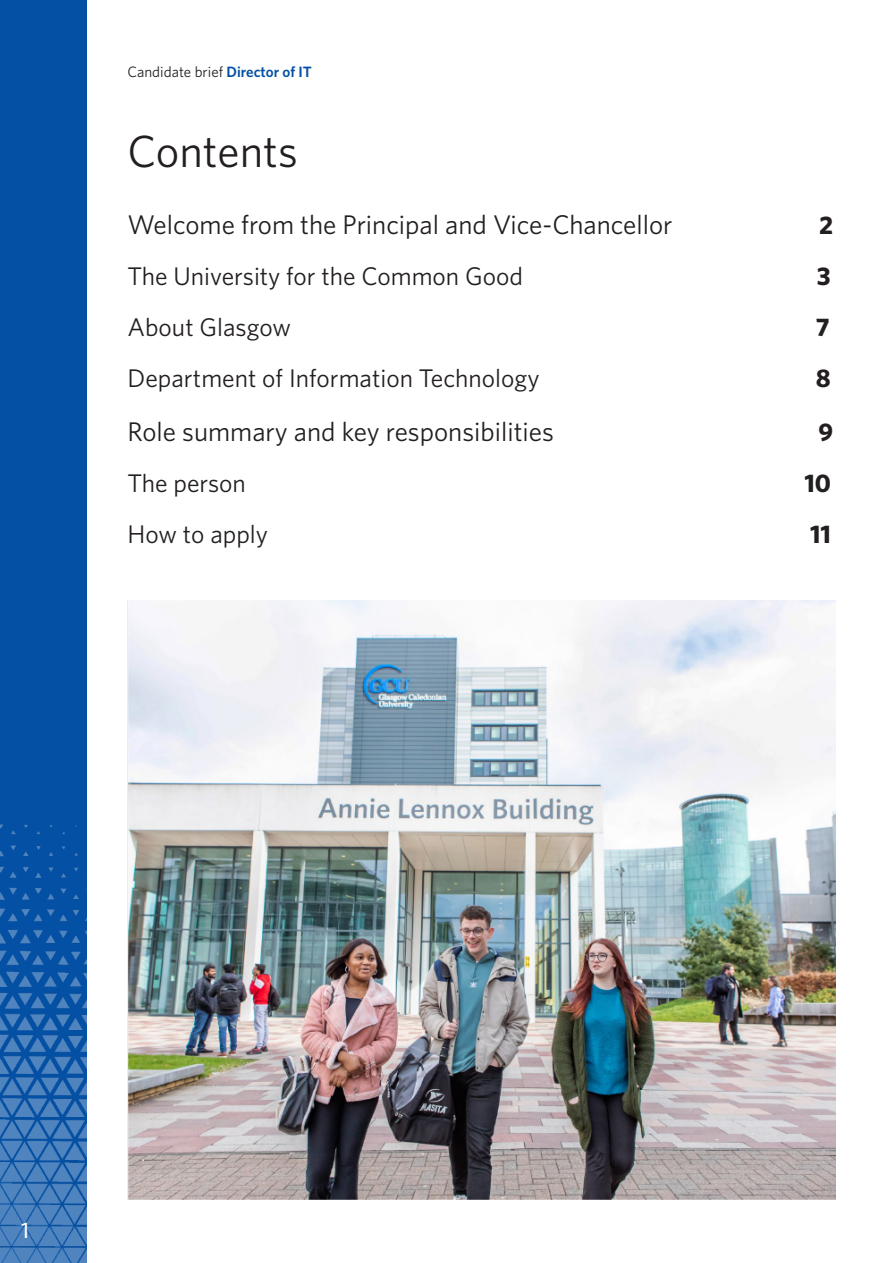
<style>
.page{position:relative;width:893px;height:1263px;background:#fff}
.page>*{position:absolute;margin:0;border:0;box-sizing:border-box;transform-origin:0 0}
.t1{font:45px "Whitney";color:#231f20}
.t2{font:27px "Whitney";color:#231f20}
.t3{font:25.5px "Whitney";color:#231f20}
.t4{font:700 25.5px "Whitney";color:#231f20}
.t5{font:500 22.5px "Whitney";color:#fff}
.t6{font:15px "Whitney";color:#231f20}
.s1{font-weight:600;color:#0450a4}
</style>
<div class="page">
<img style="left:128px;top:600px;width:707px;height:599px">
<div style="left:0;top:0;width:86px;height:1263px;background:#0450a4"></div>
<img style="left:0;top:817px;width:87px;height:446px">
<p class="t6" style="left:128px;top:61px;width:186px">Candidate brief <span class="s1">Director of IT</span></p>
<h1 class="t1" style="left:128px;top:121px;width:172px">Contents</h1>
<p class="t2" style="left:128px;top:207px;width:546px">Welcome from the Principal and Vice-Chancellor</p>
<p class="t4" style="left:819px;top:208px;width:16px">2</p>
<p class="t3" style="left:128px;top:259px;width:397px">The University for the Common Good</p>
<p class="t4" style="left:817px;top:259px;width:15px">3</p>
<p class="t3" style="left:128px;top:310px;width:165px">About Glasgow</p>
<p class="t4" style="left:816px;top:310px;width:15px">7</p>
<p class="t3" style="left:128px;top:361px;width:414px">Department of Information Technology</p>
<p class="t4" style="left:816px;top:361px;width:17px">8</p>
<p class="t2" style="left:128px;top:414px;width:428px">Role summary and key responsibilities</p>
<p class="t4" style="left:818px;top:415px;width:16px">9</p>
<p class="t3" style="left:128px;top:466px;width:120px">The person</p>
<p class="t4" style="left:804px;top:466px;width:28px">10</p>
<p class="t3" style="left:128px;top:517px;width:142px">How to apply</p>
<p class="t4" style="left:810px;top:517px;width:22px">11</p>
<p class="t5" style="left:21px;top:1215px;width:10px">1</p>
</div>
